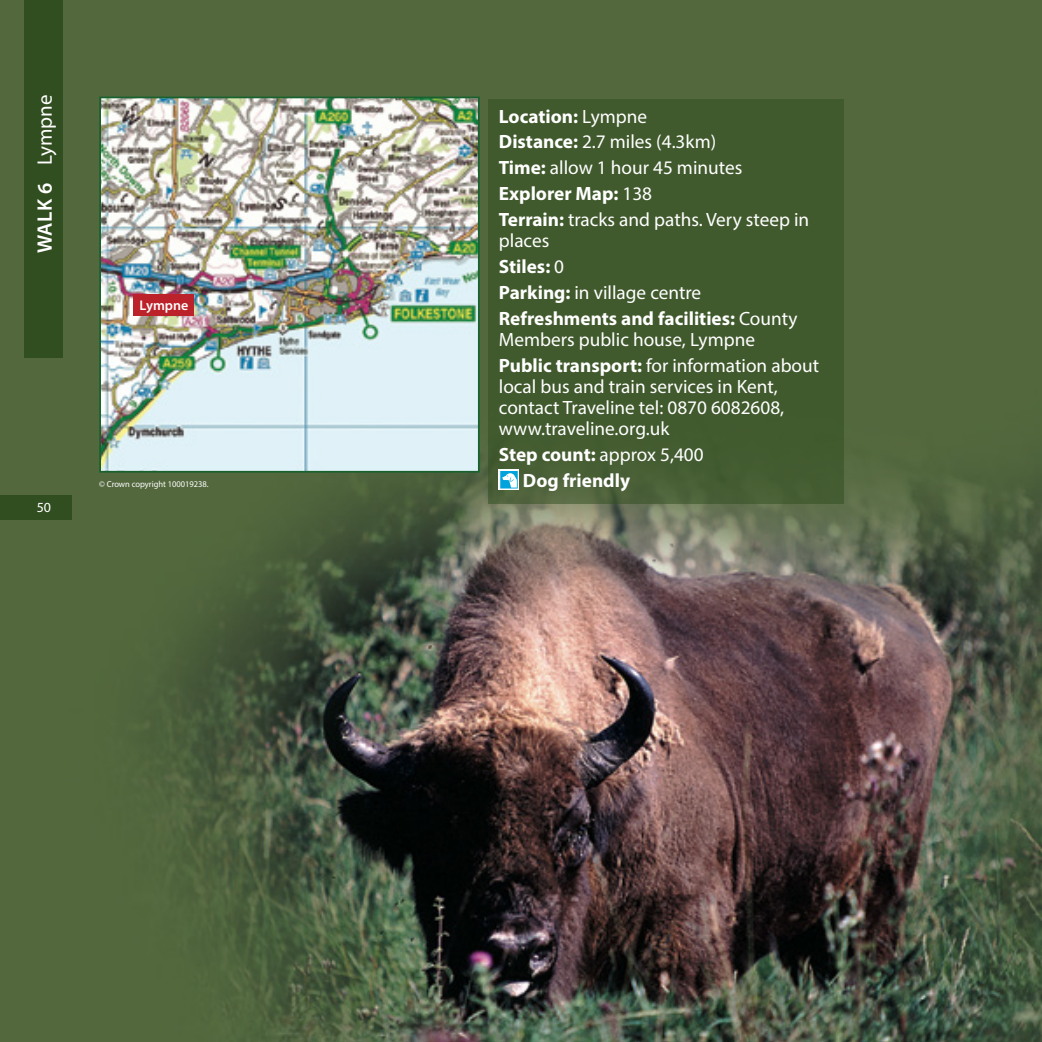
<style>
.page{position:relative;width:1042px;height:1042px;background:#fff}
.page>*{position:absolute;margin:0;border:0;box-sizing:border-box;transform-origin:0 0}
.t1{font:21px "Myriad Pro";color:#fff}
.t2{font:19.25px/25.7px "Myriad Pro";color:#fff}
.t3{font:700 19.25px/25.9px "Myriad Pro";color:#fff}
.t4{font:600 14px "Myriad Pro";color:#fff}
.t5{font:14px "Myriad Pro";color:#fff}
.t6{font:8.75px "Myriad Pro";color:#fff}
.s1{font-weight:600}
.s2{font-weight:700}
.s3{font-weight:400}
</style>
<div class="page">
<img style="left:0;top:0;width:1042px;height:1042px">
<div style="left:0;top:495px;width:72px;height:25px;background:#314e20"></div>
<div style="left:488px;top:99px;width:355px;height:405px;background:#415a2d"></div>
<div style="left:25px;top:0;width:38px;height:357px;background:#314e20"></div>
<svg style="left:499px;top:469px;width:20px;height:21px"></svg>
<svg style="left:500px;top:471px;width:18px;height:17px"></svg>
<img style="left:102px;top:100px;width:375px;height:369px">
<div style="left:99px;top:97px;width:381px;height:375px;border:2px solid #186230"></div>
<div style="left:134px;top:294px;width:60px;height:21px;background:#bc2229"></div>
<p class="t1" style="left:32px;top:253px;width:160px;rotate:-90deg"><span class="s1">WALK 6</span> Lympne</p>
<p class="t4" style="left:140px;top:296px;width:50px">Lympne</p>
<p class="t5" style="left:37px;top:498px;width:16px">50</p>
<p class="t6" style="left:99px;top:479px;width:111px">© Crown copyright 100019238.</p>
<p class="t2" style="left:499px;top:104px;width:312px"><span class="s2">Location:</span> Lympne<br><span class="s2">Distance:</span> 2.7 miles (4.3km)<br><span class="s2">Time:</span> allow 1 hour 45 minutes<br><span class="s2">Explorer Map:</span> 138<br><span class="s2">Terrain:</span> tracks and paths. Very steep in</p>
<p class="t3" style="left:499px;top:227px;width:300px"><span class="s3">places<br></span>Stiles: <span class="s3">0<br></span>Parking: <span class="s3">in village centre<br></span>Refreshments and facilities: <span class="s3">County</span></p>
<p class="t2" style="left:499px;top:326px;width:322px">Members public house, Lympne<br><span class="s2">Public transport:</span> for information about</p>
<p class="t2" style="left:499px;top:375px;width:287px;line-height:21px">local bus and train services in Kent, contact Traveline tel: 0870 6082608, www.traveline.org.uk</p>
<p class="t3" style="left:523px;top:441px;width:182px;text-indent:-24px">Step count: <span class="s3">approx 5,400<br></span>Dog friendly</p>
</div>
